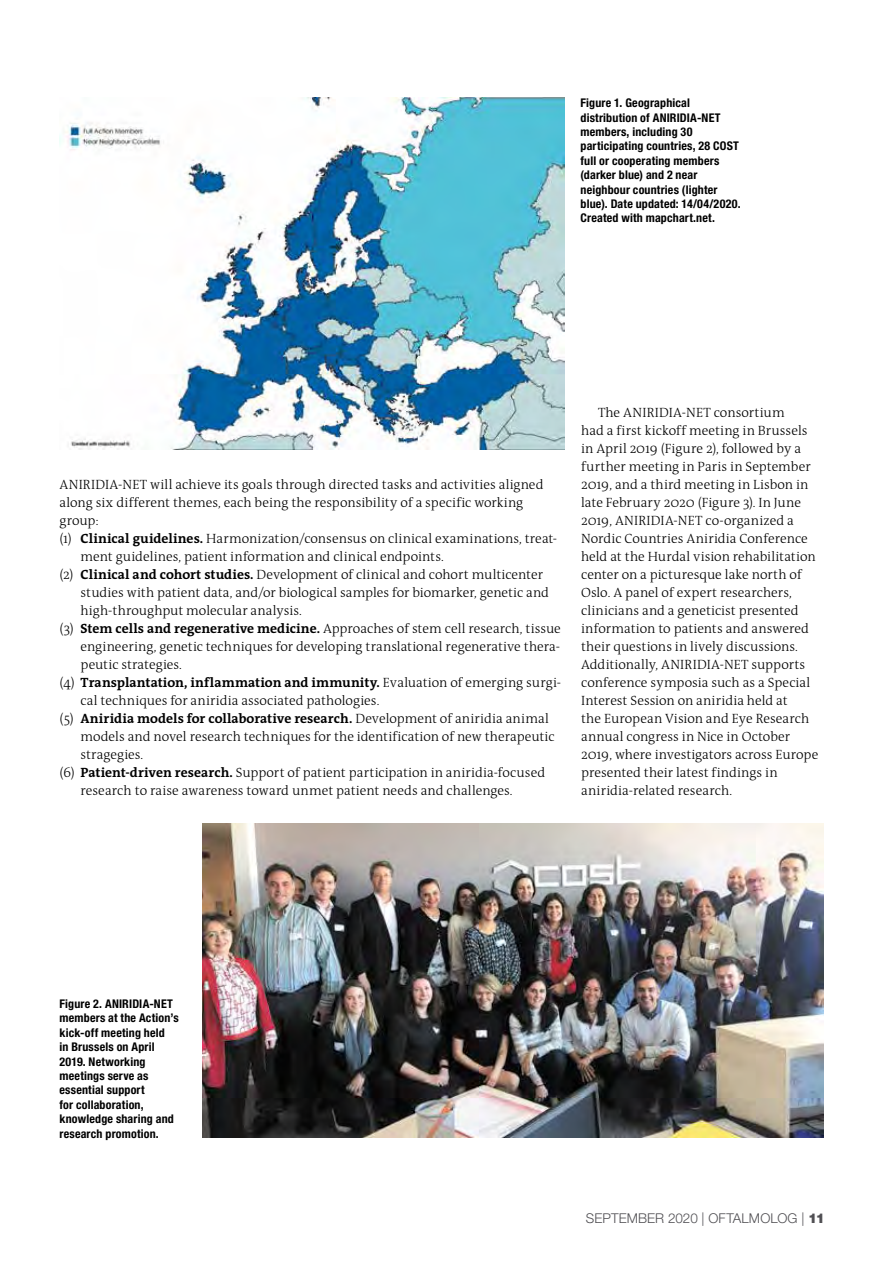
<style>
.page{position:relative;width:893px;height:1263px;background:#fff}
.page>*{position:absolute;margin:0;border:0;box-sizing:border-box;transform-origin:0 0}
.t1{font:300 13.5px/18px "The Antiqua B3";color:#000}
.t2{font:700 13.5px "The Antiqua B7";letter-spacing:.005em;color:#000}
.t3{font:300 13.5px "Helvetica Neue LT";letter-spacing:.01em;color:#504f53}
.t4{font:700 condensed 12px/14.4px "Helvetica Neue LT";letter-spacing:.015em;color:#000}
.s1{font-family:"The Antiqua B7";font-weight:700}
.s2{font-family:"The Antiqua B3";font-weight:300}
.s3{font-weight:900}
</style>
<div class="page">
<img style="left:202px;top:824px;width:622px;height:314px">
<img style="left:60px;top:98px;width:504px;height:351px">
<p class="t4" style="left:580px;top:95px;width:162px">Figure 1. Geographical distribution of ANIRIDIA-NET members, including 30 participating countries, 28 COST full or cooperating members (darker blue) and 2 near neighbour countries (lighter blue). Date updated: 14/04/2020.<br>Created with mapchart.net.</p>
<p class="t1" style="left:60px;top:476px;width:486px">ANIRIDIA-NET will achieve its goals through directed tasks and activities aligned</p>
<p class="t1" style="left:60px;top:494px;width:465px">along six different themes, each being the responsibility of a specific working</p>
<p class="t1" style="left:60px;top:512px;width:41px">group:</p>
<p class="t1" style="left:60px;top:530px;width:499px">(1) <span class="s1">Clinical guidelines.</span> Harmonization/consensus on clinical examinations, treat-</p>
<p class="t1" style="left:81px;top:548px;width:365px">ment guidelines, patient information and clinical endpoints.</p>
<p class="t1" style="left:60px;top:566px;width:485px">(2) <span class="s1">Clinical and cohort studies.</span> Development of clinical and cohort multicenter</p>
<p class="t1" style="left:81px;top:584px;width:470px">studies with patient data, and/or biological samples for biomarker, genetic and</p>
<p class="t1" style="left:81px;top:602px;width:223px">high-throughput molecular analysis.</p>
<p class="t1" style="left:59px;top:620px;width:503px">(3) <span class="s1">Stem cells and regenerative medicine.</span> Approaches of stem cell research, tissue</p>
<p class="t1" style="left:81px;top:638px;width:481px">engineering, genetic techniques for developing translational regenerative thera-</p>
<p class="t1" style="left:81px;top:656px;width:103px">peutic strategies.</p>
<p class="t2" style="left:60px;top:675px;width:503px"><span class="s2">(4)</span> Transplantation, inflammation and immunity. <span class="s2">Evaluation of emerging surgi-</span></p>
<p class="t1" style="left:81px;top:692px;width:300px">cal techniques for aniridia associated pathologies.</p>
<p class="t2" style="left:59px;top:711px;width:491px"><span class="s2">(5)</span> Aniridia models for collaborative research. <span class="s2">Development of aniridia animal</span></p>
<p class="t1" style="left:81px;top:728px;width:476px">models and novel research techniques for the identification of new therapeutic</p>
<p class="t1" style="left:81px;top:746px;width:64px">stragegies.</p>
<p class="t1" style="left:60px;top:764px;width:487px">(6) <span class="s1">Patient-driven research.</span> Support of patient participation in aniridia-focused</p>
<p class="t1" style="left:81px;top:782px;width:434px">research to raise awareness toward unmet patient needs and challenges.</p>
<p class="t1" style="left:581px;top:404px;width:239px;text-indent:17px">The ANIRIDIA-NET consortium<br>had a first kickoff meeting in Brussels in April 2019 (Figure 2), followed by a further meeting in Paris in September 2019, and a third meeting in Lisbon in late February 2020 (Figure 3). In June 2019, ANIRIDIA-NET co-organized a Nordic Countries Aniridia Conference held at the Hurdal vision rehabilitation center on a picturesque lake north of Oslo. A panel of expert researchers, clinicians and a geneticist presented information to patients and answered their questions in lively discussions.<br>Additionally, ANIRIDIA-NET supports conference symposia such as a Special Interest Session on aniridia held at<br>the European Vision and Eye Research annual congress in Nice in October 2019, where investigators across Europe presented their latest findings in aniridia-related research.</p>
<p class="t4" style="left:60px;top:996px;width:121px">Figure 2. ANIRIDIA-NET members at the Action’s kick-off meeting held<br>in Brussels on April<br>2019. Networking meetings serve as essential support<br>for collaboration, knowledge sharing and research promotion.</p>
<p class="t3" style="left:586px;top:1209px;width:241px">SEPTEMBER 2020 | OFTALMOLOG | <span class="s3">11</span></p>
</div>
